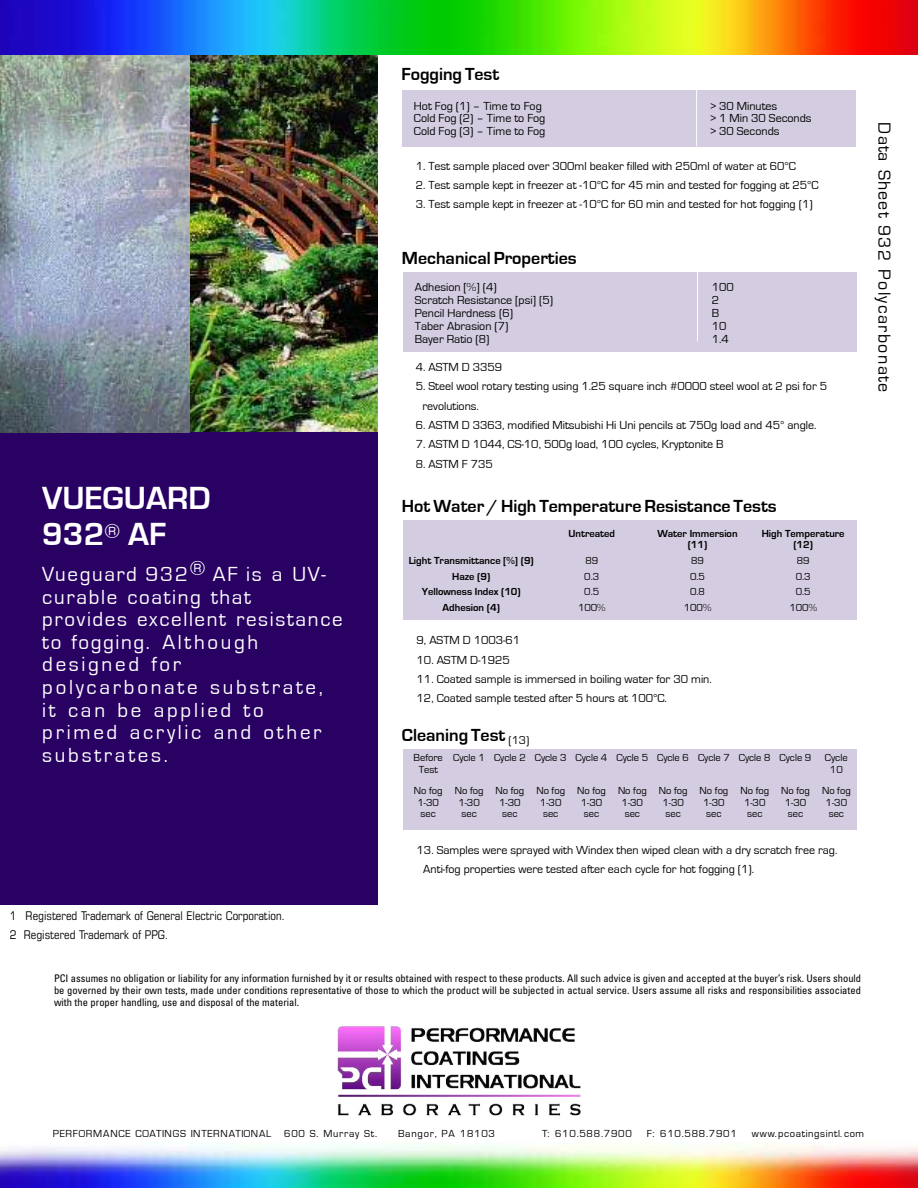
<style>
.page{position:relative;width:918px;height:1188px;background:#fff}
.page>*{position:absolute;margin:0;border:0;box-sizing:border-box;transform-origin:0 0}
.t1{font:700 33px/36px "Eurostile";color:#fff}
.t2{font:21px/22.5px "Eurostile";letter-spacing:.125em;color:#fff}
.t3{font:700 18px "Eurostile";color:#000}
.t4{font:18px "Eurostile";letter-spacing:.075em;color:#000}
.t5{font:12px/19.4px "Eurostile";color:#000}
.t6{font:condensed 12px/19.5px "Eurostile";color:#000}
.t7{font:condensed 10.5px/12px "Univers";color:#000;text-align:justify}
.t8{font:10.5px/11.2px "Eurostile";color:#000;text-align:center}
.t9{font:700 10.5px/11.4px "Eurostile";color:#000;text-align:center}
.t10{font:10.5px "Eurostile";letter-spacing:.07em;color:#000}
.t11{font:10.5px "Eurostile";letter-spacing:.055em;color:#000}
</style>
<div class="page">
<img style="left:0;top:1144px;width:918px;height:44px">
<div style="left:0;top:0;width:378px;height:904px;background:#280163"></div>
<img style="left:189px;top:54px;width:189px;height:378px">
<img style="left:0;top:54px;width:189px;height:378px">
<img style="left:0;top:0;width:918px;height:54px">
<div style="left:402px;top:90px;width:454px;height:57px;background:#d4cce0"></div>
<hr style="left:696px;top:90px;width:1px;height:56px;background:#fff">
<div style="left:403px;top:272px;width:454px;height:80px;background:#d4cce0"></div>
<hr style="left:697px;top:271px;width:1px;height:70px;background:#fff">
<div style="left:403px;top:520px;width:454px;height:99px;background:#d4cce0"></div>
<div style="left:403px;top:749px;width:454px;height:81px;background:#d4cce0"></div>
<img style="left:275px;top:1026px;width:368px;height:162px">
<h3 class="t3" style="left:401px;top:66px;width:99px">Fogging Test</h3>
<p class="t5" style="left:414px;top:96px;width:129px">Hot Fog (1) – Time to Fog</p>
<p class="t5" style="left:711px;top:96px;width:68px">&gt; 30 Minutes</p>
<p class="t5" style="left:414px;top:109px;width:133px">Cold Fog (2) – Time to Fog</p>
<p class="t5" style="left:711px;top:109px;width:102px">&gt; 1 Min 30 Seconds</p>
<p class="t5" style="left:414px;top:122px;width:133px">Cold Fog (3) – Time to Fog</p>
<p class="t5" style="left:711px;top:122px;width:70px">&gt; 30 Seconds</p>
<h1 class="t1" style="left:42px;top:481px;width:170px">VUEGUARD<br>932<sup>®</sup> AF</h1>
<h2 class="t2" style="left:42px;top:564px;width:302px">Vueguard 932® AF is a UV&shy;curable coating that<br>provides excellent resistance to fogging. Although designed for<br>polycarbonate substrate,<br>it can be applied to primed acrylic and other substrates.</h2>
<p class="t6" style="left:10px;top:907px;width:277px">1 Registered Trademark of General Electric Corporation.<br>2 Registered Trademark of PPG.</p>
<p class="t5" style="left:416px;top:156px;width:382px">1. Test sample placed over 300ml beaker filled with 250ml of water at 60°C</p>
<p class="t5" style="left:416px;top:176px;width:405px">2. Test sample kept in freezer at -10°C for 45 min and tested for fogging at 25°C</p>
<p class="t5" style="left:416px;top:195px;width:399px">3. Test sample kept in freezer at -10°C for 60 min and tested for hot fogging (1)</p>
<h3 class="t3" style="left:402px;top:249px;width:176px">Mechanical Properties</h3>
<p class="t5" style="left:415px;top:278px;width:83px">Adhesion [%] (4)</p>
<p class="t5" style="left:712px;top:278px;width:24px">100</p>
<p class="t5" style="left:415px;top:291px;width:140px">Scratch Resistance [psi] (5)</p>
<p class="t5" style="left:712px;top:291px;width:9px">2</p>
<p class="t5" style="left:415px;top:304px;width:100px">Pencil Hardness (6)</p>
<p class="t5" style="left:712px;top:304px;width:9px">B</p>
<p class="t5" style="left:415px;top:317px;width:95px">Taber Abrasion (7)</p>
<p class="t5" style="left:712px;top:317px;width:16px">10</p>
<p class="t5" style="left:415px;top:329px;width:76px">Bayer Ratio (8)</p>
<p class="t5" style="left:712px;top:329px;width:19px">1.4</p>
<p class="t5" style="left:416px;top:358px;width:88px">4. ASTM D 3359</p>
<p class="t5" style="left:422px;top:377px;width:406px;text-indent:-7px">5. Steel wool rotary testing using 1.25 square inch #0000 steel wool at 2 psi for 5 revolutions.</p>
<p class="t5" style="left:416px;top:416px;width:402px">6. ASTM D 3363, modified Mitsubishi Hi Uni pencils at 750g load and 45° angle.</p>
<p class="t5" style="left:416px;top:435px;width:309px">7. ASTM D 1044, CS-10, 500g load, 100 cycles, Kryptonite B</p>
<p class="t5" style="left:416px;top:454px;width:79px">8. ASTM F 735</p>
<h3 class="t3" style="left:402px;top:497px;width:376px">Hot Water / High Temperature Resistance Tests</h3>
<p class="t9" style="left:568px;top:528px;width:48px">Untreated</p>
<p class="t9" style="left:657px;top:528px;width:82px">Water Immersion (11)</p>
<p class="t9" style="left:762px;top:528px;width:84px">High Temperature (12)</p>
<p class="t9" style="left:409px;top:555px;width:127px">Light Transmittance [%] (9)</p>
<p class="t8" style="left:585px;top:555px;width:14px">89</p>
<p class="t8" style="left:691px;top:555px;width:14px">89</p>
<p class="t8" style="left:797px;top:555px;width:14px">89</p>
<p class="t9" style="left:452px;top:571px;width:40px">Haze (9)</p>
<p class="t8" style="left:584px;top:571px;width:16px">0.3</p>
<p class="t8" style="left:690px;top:571px;width:16px">0.5</p>
<p class="t8" style="left:796px;top:571px;width:16px">0.3</p>
<p class="t9" style="left:422px;top:587px;width:101px">Yellowness Index (10)</p>
<p class="t8" style="left:584px;top:587px;width:16px">0.5</p>
<p class="t8" style="left:690px;top:587px;width:16px">0.8</p>
<p class="t8" style="left:796px;top:587px;width:16px">0.5</p>
<p class="t9" style="left:443px;top:602px;width:59px">Adhesion (4)</p>
<p class="t8" style="left:578px;top:602px;width:29px">100%</p>
<p class="t8" style="left:684px;top:602px;width:29px">100%</p>
<p class="t8" style="left:789px;top:602px;width:29px">100%</p>
<p class="t5" style="left:417px;top:631px;width:105px">9, ASTM D 1003-61</p>
<p class="t5" style="left:417px;top:650px;width:95px">10. ASTM D-1925</p>
<p class="t5" style="left:417px;top:670px;width:297px">11. Coated sample is immersed in boiling water for 30 min.<br>12, Coated sample tested after 5 hours at 100°C.</p>
<h3 class="t3" style="left:402px;top:726px;width:129px">Cleaning Test <sub>(13)</sub></h3>
<p class="t8" style="left:414px;top:753px;width:31px">Before<br>Test</p>
<p class="t8" style="left:453px;top:753px;width:360px">Cycle 1 Cycle 2 Cycle 3 Cycle 4 Cycle 5 Cycle 6 Cycle 7 Cycle 8 Cycle 9</p>
<p class="t8" style="left:825px;top:753px;width:24px">Cycle<br>10</p>
<p class="t8" style="left:414px;top:785px;width:30px">No fog<br>1-30 sec</p>
<p class="t8" style="left:455px;top:785px;width:30px">No fog<br>1-30 sec</p>
<p class="t8" style="left:496px;top:785px;width:30px">No fog<br>1-30 sec</p>
<p class="t8" style="left:536px;top:785px;width:30px">No fog<br>1-30 sec</p>
<p class="t8" style="left:577px;top:785px;width:30px">No fog<br>1-30 sec</p>
<p class="t8" style="left:618px;top:785px;width:30px">No fog<br>1-30 sec</p>
<p class="t8" style="left:659px;top:785px;width:30px">No fog<br>1-30 sec</p>
<p class="t8" style="left:700px;top:785px;width:30px">No fog<br>1-30 sec</p>
<p class="t8" style="left:740px;top:785px;width:30px">No fog<br>1-30 sec</p>
<p class="t8" style="left:781px;top:785px;width:30px">No fog<br>1-30 sec</p>
<p class="t8" style="left:822px;top:785px;width:30px">No fog<br>1-30 sec</p>
<p class="t5" style="left:423px;top:841px;width:416px;text-indent:-7px">13. Samples were sprayed with Windex then wiped clean with a dry scratch free rag.<br>Anti-fog properties were tested after each cycle for hot fogging (1).</p>
<p class="t7" style="left:54px;top:974px;width:809px">PCI assumes no obligation or liability for any information furnished by it or results obtained with respect to these products. All such advice is given and accepted at the buyer’s risk. Users should be governed by their own tests, made under conditions representative of those to which the product will be subjected in actual service. Users assume all risks and responsibilities associated with the proper handling, use and disposal of the material.</p>
<h3 class="t4" style="left:893px;top:122px;width:271px;rotate:90deg">Data Sheet 932 Polycarbonate</h3>
<p class="t10" style="left:53px;top:1128px;width:326px">PERFORMANCE COATINGS INTERNATIONAL 600 S. Murray St.</p>
<p class="t10" style="left:398px;top:1128px;width:98px">Bangor, PA 18103</p>
<p class="t10" style="left:542px;top:1128px;width:91px">T: 610.588.7900</p>
<p class="t10" style="left:647px;top:1128px;width:92px">F: 610.588.7901</p>
<p class="t11" style="left:752px;top:1128px;width:114px">www.pcoatingsintl.com</p>
</div>
